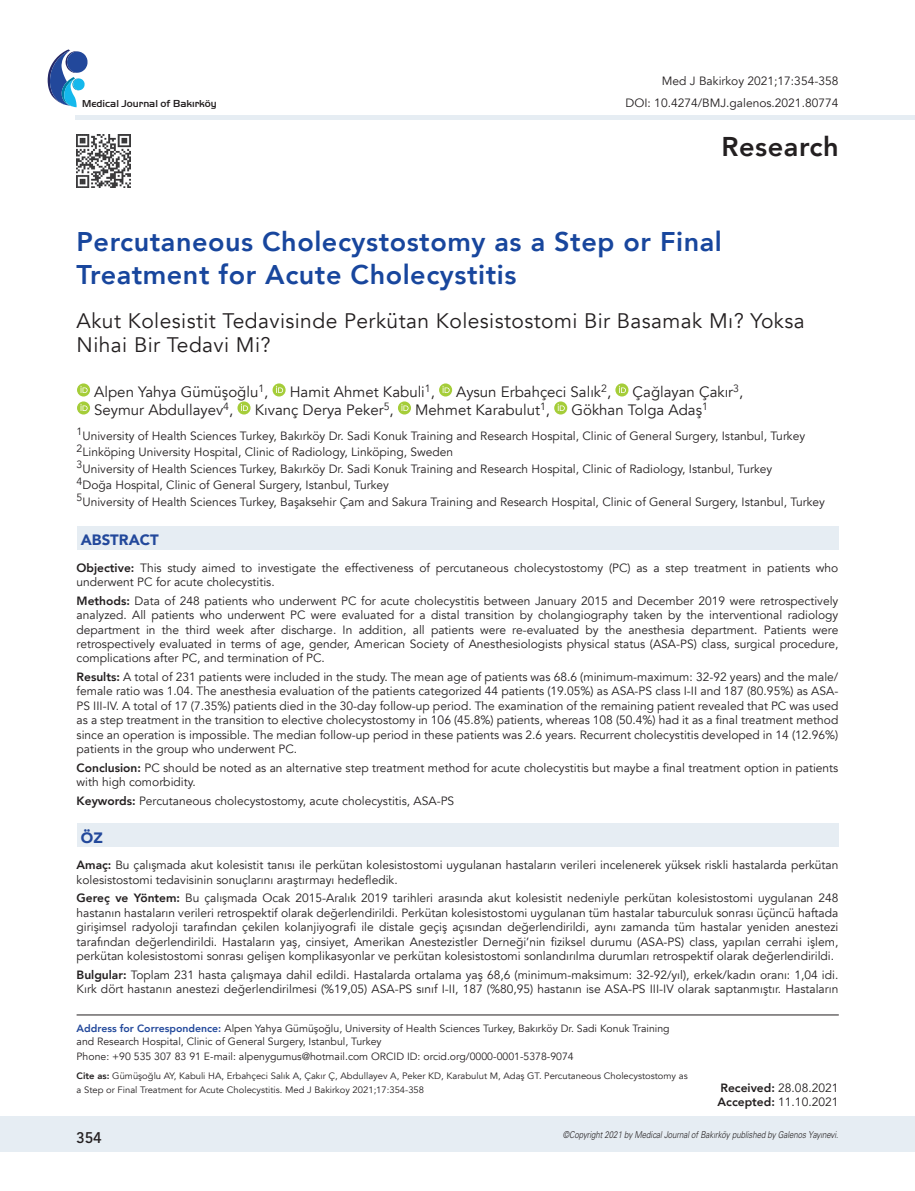
<style>
.page{position:relative;width:915px;height:1191px;background:#fff}
.page>*{position:absolute;margin:0;border:0;box-sizing:border-box;transform-origin:0 0}
.t1{font:800 27.15px "Avenir";letter-spacing:.02em;color:#231f20}
.t2{font:800 27px/32.4px "Avenir";letter-spacing:.02em;color:#18469d}
.t3{font:21px/24px "Avenir";letter-spacing:.02em;color:#231f20}
.t4{font:500 16.5px "Kohinoor Devanagari";color:#231f20}
.t5{font:15px "Avenir";color:#231f20}
.t6{font:900 15px "Avenir";color:#22489b}
.t7{font:12px/14.4px "Avenir";color:#231f20}
.t8{font:10.5px/12.8px "Avenir";color:#231f20}
.t9{font:500 10.5px "Handel Got D";color:#231f20}
.t10{font:9.45px "Univers Light Ita Tr";letter-spacing:-.005em;color:#231f20;scale:.83 1}
.t11{font:9.3px/13.5px "Avenir";color:#231f20}
.s1{font-weight:800}
.s2{font-weight:800;color:#22489b}
</style>
<div class="page">
<div style="left:0;top:1116px;width:914px;height:35px;background:#e6edf3"></div>
<hr style="left:75px;top:115px;width:839px;height:4px;background:#e6edf3">
<svg style="left:48px;top:49px;width:40px;height:58px"></svg>
<hr style="left:77px;top:1014px;width:761px;height:1px;background:#231f20">
<img style="left:77px;top:134px;width:53px;height:54px">
<svg style="left:77px;top:383px;width:13px;height:13px"></svg>
<svg style="left:80px;top:386px;width:8px;height:7px"></svg>
<svg style="left:272px;top:383px;width:13px;height:13px"></svg>
<svg style="left:276px;top:386px;width:7px;height:7px"></svg>
<svg style="left:439px;top:383px;width:13px;height:13px"></svg>
<svg style="left:442px;top:386px;width:7px;height:7px"></svg>
<svg style="left:615px;top:383px;width:13px;height:13px"></svg>
<svg style="left:618px;top:386px;width:7px;height:7px"></svg>
<svg style="left:77px;top:401px;width:13px;height:13px"></svg>
<svg style="left:80px;top:404px;width:8px;height:7px"></svg>
<svg style="left:237px;top:401px;width:13px;height:13px"></svg>
<svg style="left:241px;top:404px;width:7px;height:7px"></svg>
<svg style="left:398px;top:401px;width:13px;height:13px"></svg>
<svg style="left:401px;top:404px;width:7px;height:7px"></svg>
<svg style="left:554px;top:401px;width:13px;height:13px"></svg>
<svg style="left:557px;top:404px;width:7px;height:7px"></svg>
<div style="left:77px;top:526px;width:761px;height:23px;background:#e6edf3"></div>
<div style="left:77px;top:823px;width:761px;height:24px;background:#e6edf3"></div>
<p class="t9" style="left:82px;top:98px;width:136px">Medical Journal of Bakırköy</p>
<p class="t7" style="left:661px;top:74px;width:178px">Med J Bakirkoy 2021;17:354-358</p>
<p class="t7" style="left:625px;top:96px;width:214px">DOI: 10.4274/BMJ.galenos.2021.80774</p>
<h1 class="t1" style="left:721px;top:126px;width:119px">Research</h1>
<h2 class="t2" style="left:77px;top:226px;width:646px">Percutaneous Cholecystostomy as a Step or Final<br>Treatment for Acute Cholecystitis</h2>
<h3 class="t3" style="left:77px;top:309px;width:729px">Akut Kolesistit Tedavisinde Perkütan Kolesistostomi Bir Basamak Mı? Yoksa<br>Nihai Bir Tedavi Mi?</h3>
<p class="t5" style="left:94px;top:382px;width:175px">Alpen Yahya Gümüşoğlu<sup>1</sup>,</p>
<p class="t5" style="left:290px;top:382px;width:146px">Hamit Ahmet Kabuli<sup>1</sup>,</p>
<p class="t5" style="left:456px;top:382px;width:156px">Aysun Erbahçeci Salık<sup>2</sup>,</p>
<p class="t5" style="left:632px;top:382px;width:112px">Çağlayan Çakır<sup>3</sup>,</p>
<p class="t5" style="left:94px;top:400px;width:140px">Seymur Abdullayev<sup>4</sup>,</p>
<p class="t5" style="left:254px;top:400px;width:140px">Kıvanç Derya Peker<sup>5</sup>,</p>
<p class="t5" style="left:415px;top:400px;width:136px">Mehmet Karabulut<sup>1</sup>,</p>
<p class="t5" style="left:571px;top:400px;width:138px">Gökhan Tolga Adaş<sup>1</sup></p>
<p class="t7" style="left:77px;top:427px;width:749px;line-height:16.5px"><sup>1</sup>University of Health Sciences Turkey, Bakırköy Dr. Sadi Konuk Training and Research Hospital, Clinic of General Surgery, Istanbul, Turkey <sup>2</sup>Linköping University Hospital, Clinic of Radiology, Linköping, Sweden<br><sup>3</sup>University of Health Sciences Turkey, Bakırköy Dr. Sadi Konuk Training and Research Hospital, Clinic of Radiology, Istanbul, Turkey<br><sup>4</sup>Doğa Hospital, Clinic of General Surgery, Istanbul, Turkey<br><sup>5</sup>University of Health Sciences Turkey, Başaksehir Çam and Sakura Training and Research Hospital, Clinic of General Surgery, Istanbul, Turkey</p>
<p class="t6" style="left:81px;top:527px;width:79px">ABSTRACT</p>
<p class="t7" style="left:77px;top:560px;width:763px"><span class="s1">Objective:</span> This study aimed to investigate the effectiveness of percutaneous cholecystostomy (PC) as a step treatment in patients who underwent PC for acute cholecystitis.</p>
<p class="t7" style="left:77px;top:593px;width:763px;text-align:justify"><span class="s1">Methods:</span> Data of 248 patients who underwent PC for acute cholecystitis between January 2015 and December 2019 were retrospectively analyzed. All patients who underwent PC were evaluated for a distal transition by cholangiography taken by the interventional radiology department in the third week after discharge. In addition, all patients were re-evaluated by the anesthesia department. Patients were retrospectively evaluated in terms of age, gender, American Society of Anesthesiologists physical status (ASA-PS) class, surgical procedure, complications after PC, and termination of PC.</p>
<p class="t7" style="left:77px;top:670px;width:763px;text-align:justify"><span class="s1">Results:</span> A total of 231 patients were included in the study. The mean age of patients was 68.6 (minimum-maximum: 32-92 years) and the male/ female ratio was 1.04. The anesthesia evaluation of the patients categorized 44 patients (19.05%) as ASA-PS class I-II and 187 (80.95%) as ASA-PS III-IV. A total of 17 (7.35%) patients died in the 30-day follow-up period. The examination of the remaining patient revealed that PC was used as a step treatment in the transition to elective cholecystostomy in 106 (45.8%) patients, whereas 108 (50.4%) had it as a final treatment method since an operation is impossible. The median follow-up period in these patients was 2.6 years. Recurrent cholecystitis developed in 14 (12.96%) patients in the group who underwent PC.</p>
<p class="t7" style="left:77px;top:760px;width:763px"><span class="s1">Conclusion:</span> PC should be noted as an alternative step treatment method for acute cholecystitis but maybe a final treatment option in patients with high comorbidity.</p>
<p class="t7" style="left:77px;top:793px;width:379px"><span class="s1">Keywords:</span> Percutaneous cholecystostomy, acute cholecystitis, ASA-PS</p>
<p class="t6" style="left:81px;top:824px;width:23px">ÖZ</p>
<p class="t7" style="left:77px;top:858px;width:763px"><span class="s1">Amaç:</span> Bu çalışmada akut kolesistit tanısı ile perkütan kolesistostomi uygulanan hastaların verileri incelenerek yüksek riskli hastalarda perkütan kolesistostomi tedavisinin sonuçlarını araştırmayı hedefledik.</p>
<p class="t7" style="left:77px;top:891px;width:763px;text-align:justify"><span class="s1">Gereç ve Yöntem:</span> Bu çalışmada Ocak 2015-Aralık 2019 tarihleri arasında akut kolesistit nedeniyle perkütan kolesistostomi uygulanan 248 hastanın hastaların verileri retrospektif olarak değerlendirildi. Perkütan kolesistostomi uygulanan tüm hastalar taburculuk sonrası üçüncü haftada girişimsel radyoloji tarafından çekilen kolanjiyografi ile distale geçiş açısından değerlendirildi, aynı zamanda tüm hastalar yeniden anestezi tarafından değerlendirildi. Hastaların yaş, cinsiyet, Amerikan Anestezistler Derneği’nin fiziksel durumu (ASA-PS) class, yapılan cerrahi işlem, perkütan kolesistostomi sonrası gelişen komplikasyonlar ve perkütan kolesistostomi sonlandırılma durumları retrospektif olarak değerlendirildi.</p>
<p class="t7" style="left:77px;top:967px;width:763px"><span class="s1">Bulgular:</span> Toplam 231 hasta çalışmaya dahil edildi. Hastalarda ortalama yaş 68,6 (minimum-maksimum: 32-92/yıl), erkek/kadın oranı: 1,04 idi.<br>Kırk dört hastanın anestezi değerlendirilmesi (%19,05) ASA-PS sınıf I-II, 187 (%80,95) hastanın ise ASA-PS III-IV olarak saptanmıştır. Hastaların</p>
<p class="t8" style="left:77px;top:1022px;width:594px"><span class="s2">Address for Correspondence:</span> Alpen Yahya Gümüşoğlu, University of Health Sciences Turkey, Bakırköy Dr. Sadi Konuk Training and Research Hospital, Clinic of General Surgery, Istanbul, Turkey</p>
<p class="t8" style="left:77px;top:1050px;width:498px">Phone: +90 535 307 83 91 E-mail: alpenygumus@hotmail.com ORCID ID: orcid.org/0000-0001-5378-9074</p>
<p class="t11" style="left:77px;top:1069px;width:612px"><span class="s1">Cite as:</span> Gümüşoğlu AY, Kabuli HA, Erbahçeci Salık A, Çakır Ç, Abdullayev A, Peker KD, Karabulut M, Adaş GT. Percutaneous Cholecystostomy as a Step or Final Treatment for Acute Cholecystitis. Med J Bakirkoy 2021;17:354-358</p>
<p class="t7" style="left:717px;top:1080px;width:122px"><span class="s1">Received:</span> 28.08.2021<br><span class="s1">Accepted:</span> 11.10.2021</p>
<h3 class="t4" style="left:77px;top:1127px;width:26px">354</h3>
<p class="t10" style="left:562px;top:1128px;width:333px">©Copyright 2021 by Medical Journal of Bakırköy published by Galenos Yayınevi.</p>
</div>
